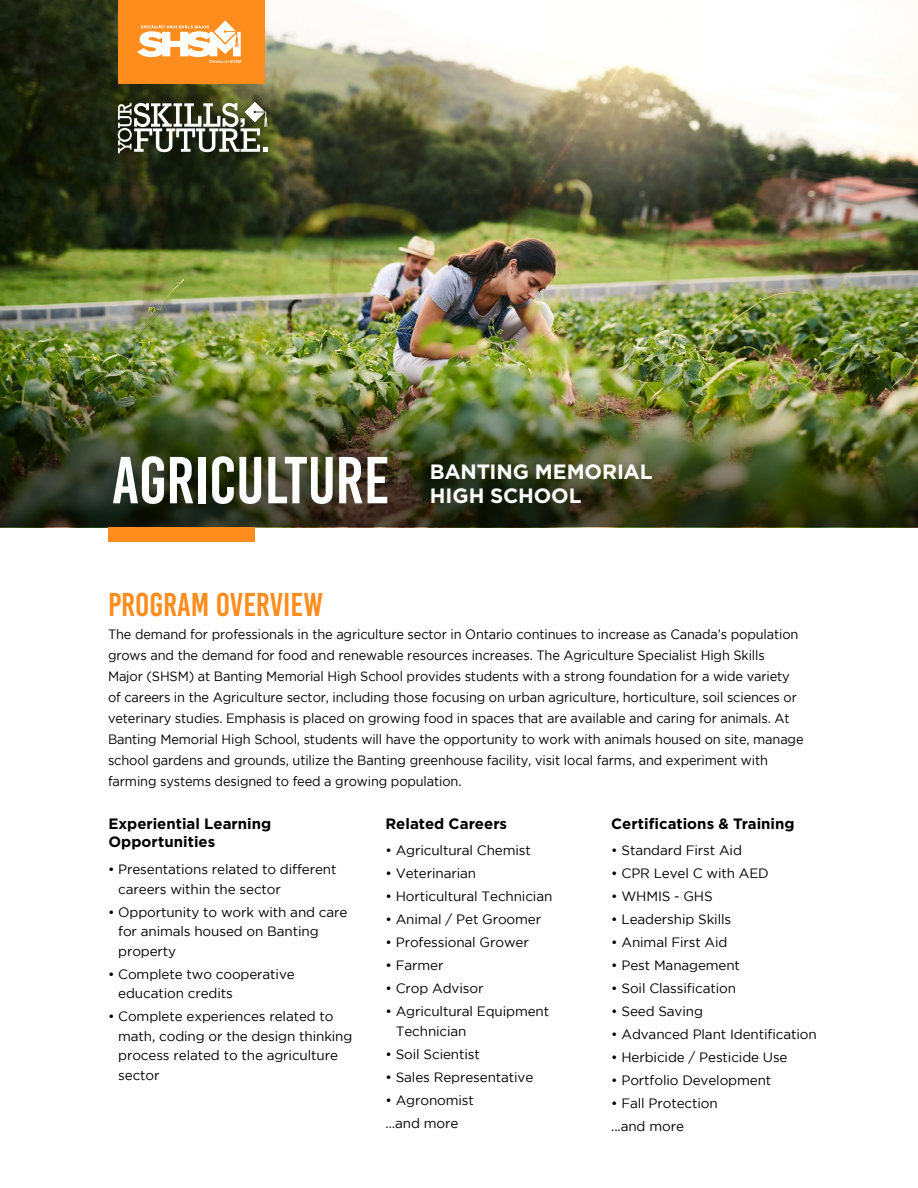
<style>
.page{position:relative;width:918px;height:1188px;background:#fff}
.page>*{position:absolute;margin:0;border:0;box-sizing:border-box;transform-origin:0 0}
.t1{font:66.3px "Bebas Kai";color:#fff}
.t2{font:33px "Bebas Kai";color:#ff8d1e}
.t3{font:700 20.7px/24.2px "Gotham";letter-spacing:-.005em;color:#fff}
.t4{font:700 15px/18px "Gotham";color:#000}
.t5{font:13.5px/21px "Gotham";letter-spacing:-.01em;color:#000;scale:.95 1}
.t6{font:13.5px/19.5px "Gotham";letter-spacing:-.01em;color:#000}
</style>
<div class="page">
<img style="left:0;top:0;width:918px;height:153px">
<img style="left:0;top:153px;width:918px;height:374px">
<div style="left:108px;top:527px;width:147px;height:14px;background:#ff8d1e"></div>
<div style="left:118px;top:0;width:147px;height:83px;background:#ff8d1e"></div>
<svg style="left:104px;top:89px;width:179px;height:79px;background:#333a1a"></svg>
<svg style="left:118px;top:102px;width:150px;height:51px"></svg>
<svg style="left:137px;top:21px;width:104px;height:42px"></svg>
<h1 class="t1" style="left:112px;top:445px;width:279px">AGRICULTURE</h1>
<h3 class="t3" style="left:430px;top:460px;width:224px">BANTING MEMORIAL<br>HIGH SCHOOL</h3>
<h2 class="t2" style="left:108px;top:587px;width:216px">PROGRAM OVERVIEW</h2>
<p class="t5" style="left:108px;top:624px;width:734px">The demand for professionals in the agriculture sector in Ontario continues to increase as Canada’s population grows and the demand for food and renewable resources increases. The Agriculture Specialist High Skills<br>Major (SHSM) at Banting Memorial High School provides students with a strong foundation for a wide variety of careers in the Agriculture sector, including those focusing on urban agriculture, horticulture, soil sciences or veterinary studies. Emphasis is placed on growing food in spaces that are available and caring for animals. At Banting Memorial High School, students will have the opportunity to work with animals housed on site, manage school gardens and grounds, utilize the Banting greenhouse facility, visit local farms, and experiment with farming systems designed to feed a growing population.</p>
<p class="t4" style="left:108px;top:814px;width:164px">Experiential Learning<br>Opportunities</p>
<p class="t6" style="left:118px;top:860px;width:220px;text-indent:-10px">• Presentations related to different careers within the sector</p>
<p class="t6" style="left:118px;top:902px;width:231px;text-indent:-10px">• Opportunity to work with and care for animals housed on Banting property</p>
<p class="t6" style="left:118px;top:964px;width:178px;text-indent:-10px">• Complete two cooperative education credits</p>
<p class="t6" style="left:118px;top:1007px;width:236px;text-indent:-10px">• Complete experiences related to math, coding or the design thinking process related to the agriculture sector</p>
<p class="t4" style="left:386px;top:814px;width:123px">Related Careers</p>
<p class="t4" style="left:611px;top:814px;width:185px">Certifications &amp; Training</p>
<p class="t6" style="left:386px;top:840px;width:147px">• Agricultural Chemist</p>
<p class="t6" style="left:386px;top:864px;width:92px">• Veterinarian</p>
<p class="t6" style="left:386px;top:887px;width:168px">• Horticultural Technician</p>
<p class="t6" style="left:386px;top:910px;width:157px">• Animal / Pet Groomer</p>
<p class="t6" style="left:386px;top:933px;width:145px">• Professional Grower</p>
<p class="t6" style="left:386px;top:956px;width:59px">• Farmer</p>
<p class="t6" style="left:386px;top:979px;width:99px">• Crop Advisor</p>
<p class="t6" style="left:396px;top:1002px;width:155px;text-indent:-10px">• Agricultural Equipment<br>Technician</p>
<p class="t6" style="left:386px;top:1044px;width:96px">• Soil Scientist</p>
<p class="t6" style="left:386px;top:1067px;width:149px">• Sales Representative</p>
<p class="t6" style="left:386px;top:1088px;width:90px;line-height:23px">• Agronomist …and more</p>
<p class="t6" style="left:611px;top:840px;width:132px">• Standard First Aid</p>
<p class="t6" style="left:611px;top:863px;width:159px">• CPR Level C with AED</p>
<p class="t6" style="left:611px;top:886px;width:103px">• WHMIS - GHS</p>
<p class="t6" style="left:611px;top:909px;width:121px">• Leadership Skills</p>
<p class="t6" style="left:611px;top:932px;width:118px">• Animal First Aid</p>
<p class="t6" style="left:611px;top:955px;width:130px">• Pest Management</p>
<p class="t6" style="left:611px;top:978px;width:126px">• Soil Classification</p>
<p class="t6" style="left:611px;top:1001px;width:93px">• Seed Saving</p>
<p class="t6" style="left:611px;top:1024px;width:207px">• Advanced Plant Identification</p>
<p class="t6" style="left:611px;top:1047px;width:178px">• Herbicide / Pesticide Use</p>
<p class="t6" style="left:611px;top:1070px;width:162px">• Portfolio Development</p>
<p class="t6" style="left:611px;top:1092px;width:108px;line-height:23px">• Fall Protection ...and more</p>
</div>
